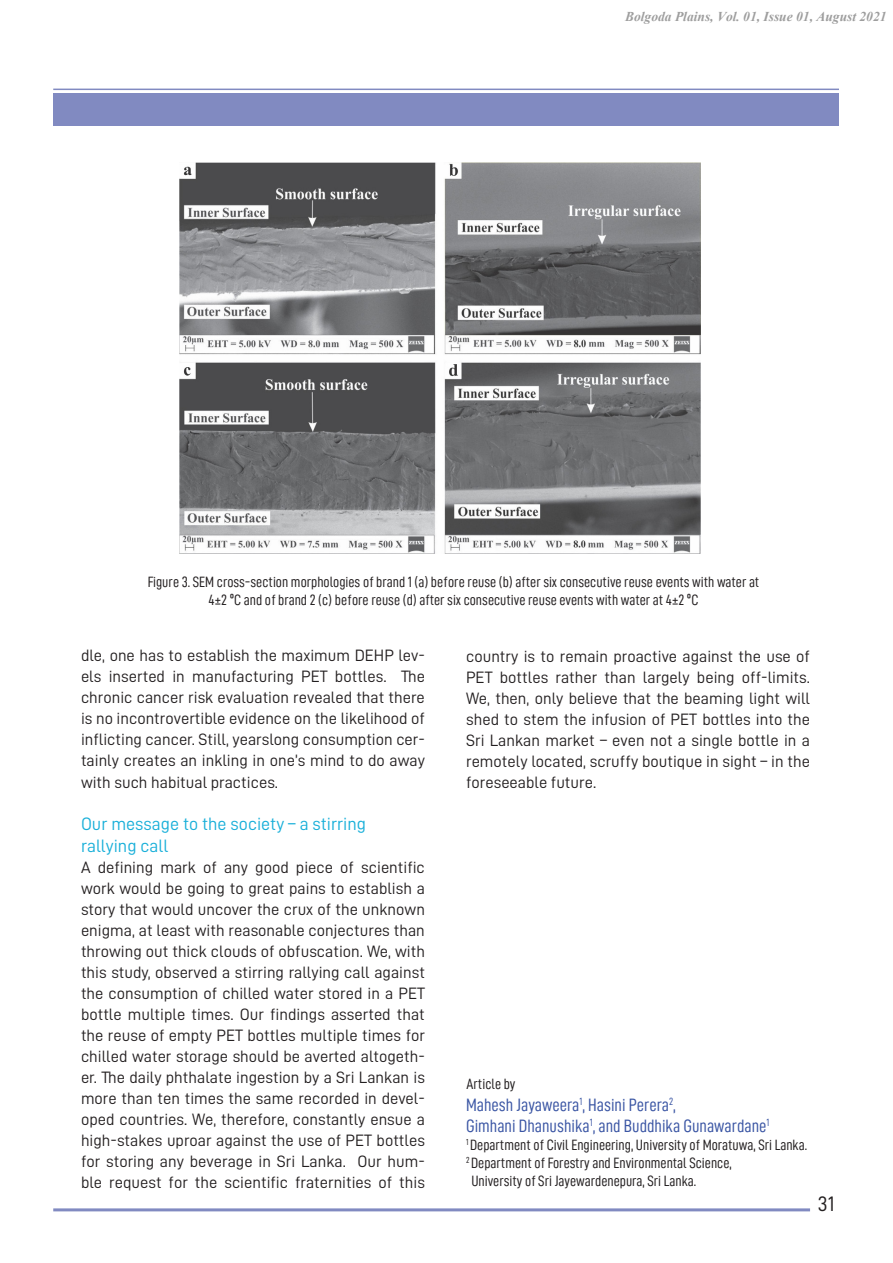
<style>
.page{position:relative;width:893px;height:1263px;background:#fff}
.page>*{position:absolute;margin:0;border:0;box-sizing:border-box;transform-origin:0 0}
.t1{font:21px "D DIN";color:#231f20}
.t2{font:18px "D DIN Condensed";color:#3b56a4}
.t3{font:18px "D DIN";color:#18afd9}
.t4{font:16.5px/21px "D DIN";color:#231f20;text-align:justify}
.t5{font:15px/18px "D DIN Condensed";color:#231f20;text-align:center}
</style>
<div class="page">
<div style="left:53px;top:93px;width:786px;height:32px;background:#818ac1"></div>
<hr style="left:53px;top:89px;width:786px;height:1px;background:#818ac1">
<hr style="left:53px;top:1208px;width:757px;height:3px;background:#818ac1">
<img style="left:180px;top:162px;width:520px;height:392px">
<p class="t5" style="left:148px;top:573px;width:613px">Figure 3. SEM cross-section morphologies of brand 1 (a) before reuse (b) after six consecutive reuse events with water at<br>4±2 ºC and of brand 2 (c) before reuse (d) after six consecutive reuse events with water at 4±2 ºC</p>
<p class="t4" style="left:81px;top:645px;width:345px">dle, one has to establish the maximum DEHP lev&shy;els inserted in manufacturing PET bottles. The chronic cancer risk evaluation revealed that there is no incontrovertible evidence on the likelihood of inflicting cancer. Still, yearslong consumption cer&shy;tainly creates an inkling in one’s mind to do away with such habitual practices.</p>
<p class="t3" style="left:81px;top:814px;width:287px">Our message to the society – a stirring</p>
<p class="t3" style="left:81px;top:836px;width:89px">rallying call</p>
<p class="t4" style="left:81px;top:856px;width:345px">A defining mark of any good piece of scientific work would be going to great pains to establish a story that would uncover the crux of the unknown enigma, at least with reasonable conjectures than throwing out thick clouds of obfuscation. We, with this study, observed a stirring rallying call against the consumption of chilled water stored in a PET bottle multiple times. Our findings asserted that the reuse of empty PET bottles multiple times for chilled water storage should be averted altogeth&shy;er. The daily phthalate ingestion by a Sri Lankan is more than ten times the same recorded in devel&shy;oped countries. We, therefore, constantly ensue a high-stakes uproar against the use of PET bottles for storing any beverage in Sri Lanka. Our hum&shy;ble request for the scientific fraternities of this</p>
<p class="t4" style="left:466px;top:645px;width:345px">country is to remain proactive against the use of PET bottles rather than largely being off-limits.<br>We, then, only believe that the beaming light will shed to stem the infusion of PET bottles into the Sri Lankan market – even not a single bottle in a remotely located, scruffy boutique in sight – in the foreseeable future.</p>
<p class="t5" style="left:467px;top:1074px;width:50px">Article by</p>
<p class="t2" style="left:466px;top:1095px;width:211px">Mahesh Jayaweera<sup>1</sup>, Hasini Perera<sup>2</sup>,</p>
<p class="t2" style="left:466px;top:1116px;width:305px">Gimhani Dhanushika<sup>1</sup>, and Buddhika Gunawardane<sup>1</sup></p>
<p class="t5" style="left:466px;top:1136px;width:343px"><sup>1</sup> Department of Civil Engineering, University of Moratuwa, Sri Lanka.</p>
<p class="t5" style="left:466px;top:1154px;width:267px"><sup>2</sup> Department of Forestry and Environmental Science,</p>
<p class="t5" style="left:471px;top:1172px;width:226px">University of Sri Jayewardenepura, Sri Lanka.</p>
<p class="t1" style="left:817px;top:1192px;width:19px">31</p>
</div>
